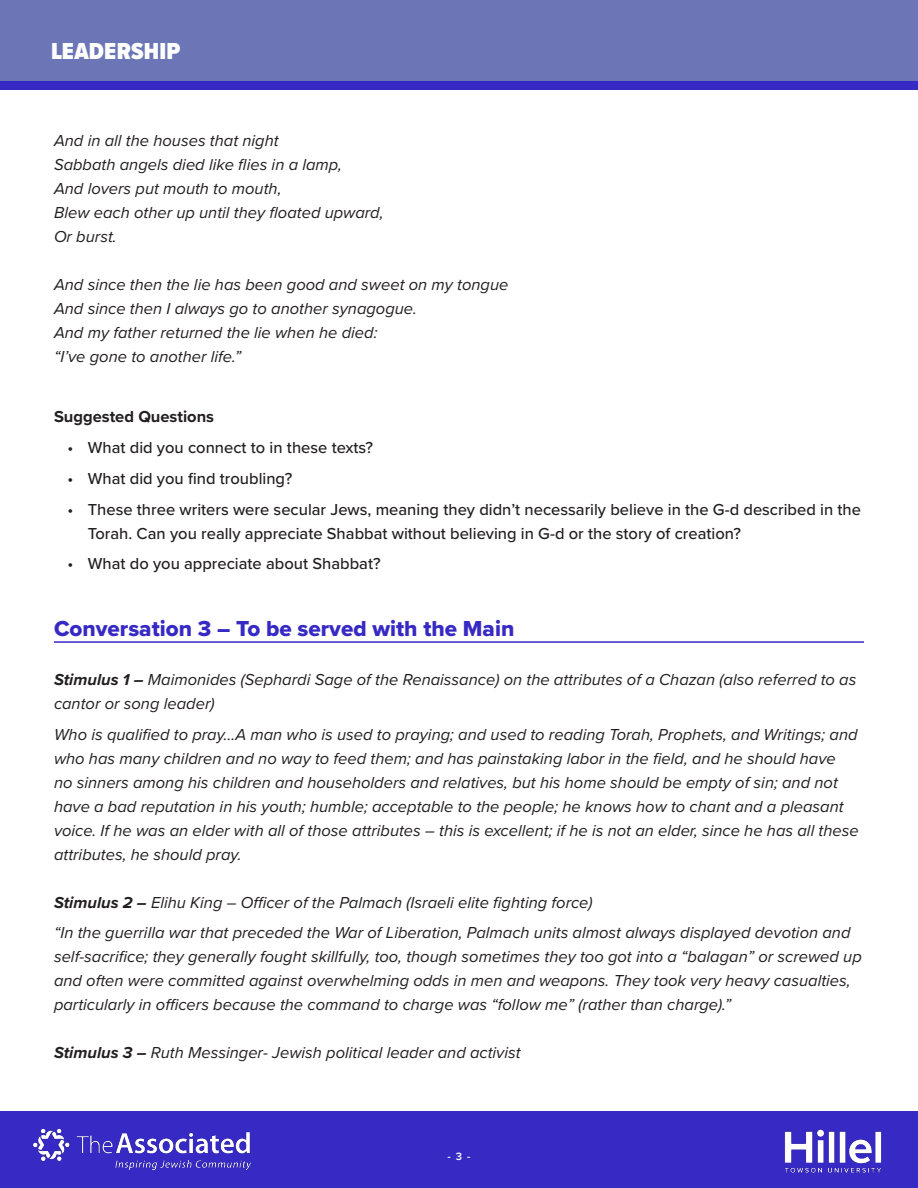
<style>
.page{position:relative;width:918px;height:1188px;background:#fff}
.page>*{position:absolute;margin:0;border:0;box-sizing:border-box;transform-origin:0 0}
.t1{font:900 24px "Proxima Nova Cond";letter-spacing:.01em;color:#fff}
.t2{font:22.5px "Proxima Nova Extrabld";color:#3629c4}
.t3{font:italic 16.5px/24px "Proxima Nova";color:#231f20}
.t4{font:500 16.5px/24px "Proxima Nova";color:#231f20}
.t5{font:700 16.5px "Proxima Nova";color:#231f20}
.t6{font:600 10.95px "Proxima Nova";color:#fff}
.s1{font-weight:700}
</style>
<div class="page">
<div style="left:0;top:1111px;width:918px;height:77px;background:#3629c4"></div>
<div style="left:0;top:71px;width:918px;height:19px;background:#3629c4"></div>
<div style="left:0;top:0;width:918px;height:81px;background:#6c76b6"></div>
<img style="left:33px;top:1128px;width:218px;height:42px">
<img style="left:784px;top:1129px;width:98px;height:44px">
<hr style="left:54px;top:641px;width:810px;height:2px;background:#3629c4">
<h1 class="t1" style="left:51px;top:34px;width:131px">LEADERSHIP</h1>
<p class="t3" style="left:54px;top:128px;width:226px">And in all the houses that night</p>
<p class="t3" style="left:54px;top:152px;width:290px">Sabbath angels died like flies in a lamp,</p>
<p class="t3" style="left:54px;top:176px;width:229px">And lovers put mouth to mouth,</p>
<p class="t3" style="left:54px;top:200px;width:331px">Blew each other up until they floated upward,</p>
<p class="t3" style="left:54px;top:224px;width:64px">Or burst.</p>
<p class="t3" style="left:54px;top:272px;width:456px">And since then the lie has been good and sweet on my tongue</p>
<p class="t3" style="left:54px;top:296px;width:364px">And since then I always go to another synagogue.</p>
<p class="t3" style="left:54px;top:320px;width:325px">And my father returned the lie when he died:</p>
<p class="t3" style="left:54px;top:344px;width:189px">“I’ve gone to another life.”</p>
<p class="t5" style="left:54px;top:404px;width:162px">Suggested Questions</p>
<p class="t4" style="left:68px;top:435px;width:307px">• What did you connect to in these texts?</p>
<p class="t4" style="left:68px;top:466px;width:226px">• What did you find troubling?</p>
<p class="t4" style="left:88px;top:496px;width:775px;text-indent:-20px">• These three writers were secular Jews, meaning they didn’t necessarily believe in the G-d described in the<br>Torah. Can you really appreciate Shabbat without believing in G-d or the story of creation?</p>
<p class="t4" style="left:68px;top:551px;width:315px">• What do you appreciate about Shabbat?</p>
<p class="t2" style="left:54px;top:612px;width:462px">Conversation 3 – To be served with the Main</p>
<p class="t3" style="left:54px;top:667px;width:804px"><span class="s1">Stimulus 1 –</span> Maimonides (Sephardi Sage of the Renaissance) on the attributes of a Chazan (also referred to as cantor or song leader)</p>
<p class="t3" style="left:54px;top:721px;width:806px">Who is qualified to pray…A man who is used to praying; and used to reading Torah, Prophets, and Writings; and who has many children and no way to feed them; and has painstaking labor in the field, and he should have<br>no sinners among his children and householders and relatives, but his home should be empty of sin; and not have a bad reputation in his youth; humble; acceptable to the people; he knows how to chant and a pleasant voice. If he was an elder with all of those attributes – this is excellent; if he is not an elder, since he has all these attributes, he should pray.</p>
<p class="t3" style="left:54px;top:889px;width:540px"><span class="s1">Stimulus 2 –</span> Elihu King – Officer of the Palmach (Israeli elite fighting force)</p>
<p class="t3" style="left:54px;top:920px;width:809px">“In the guerrilla war that preceded the War of Liberation, Palmach units almost always displayed devotion and self-sacrifice; they generally fought skillfully, too, though sometimes they too got into a “balagan” or screwed up and often were committed against overwhelming odds in men and weapons. They took very heavy casualties, particularly in officers because the command to charge was “follow me” (rather than charge).”</p>
<p class="t3" style="left:54px;top:1040px;width:468px"><span class="s1">Stimulus 3 –</span> Ruth Messinger- Jewish political leader and activist</p>
<p class="t6" style="left:448px;top:1149px;width:24px">- 3 -</p>
</div>
